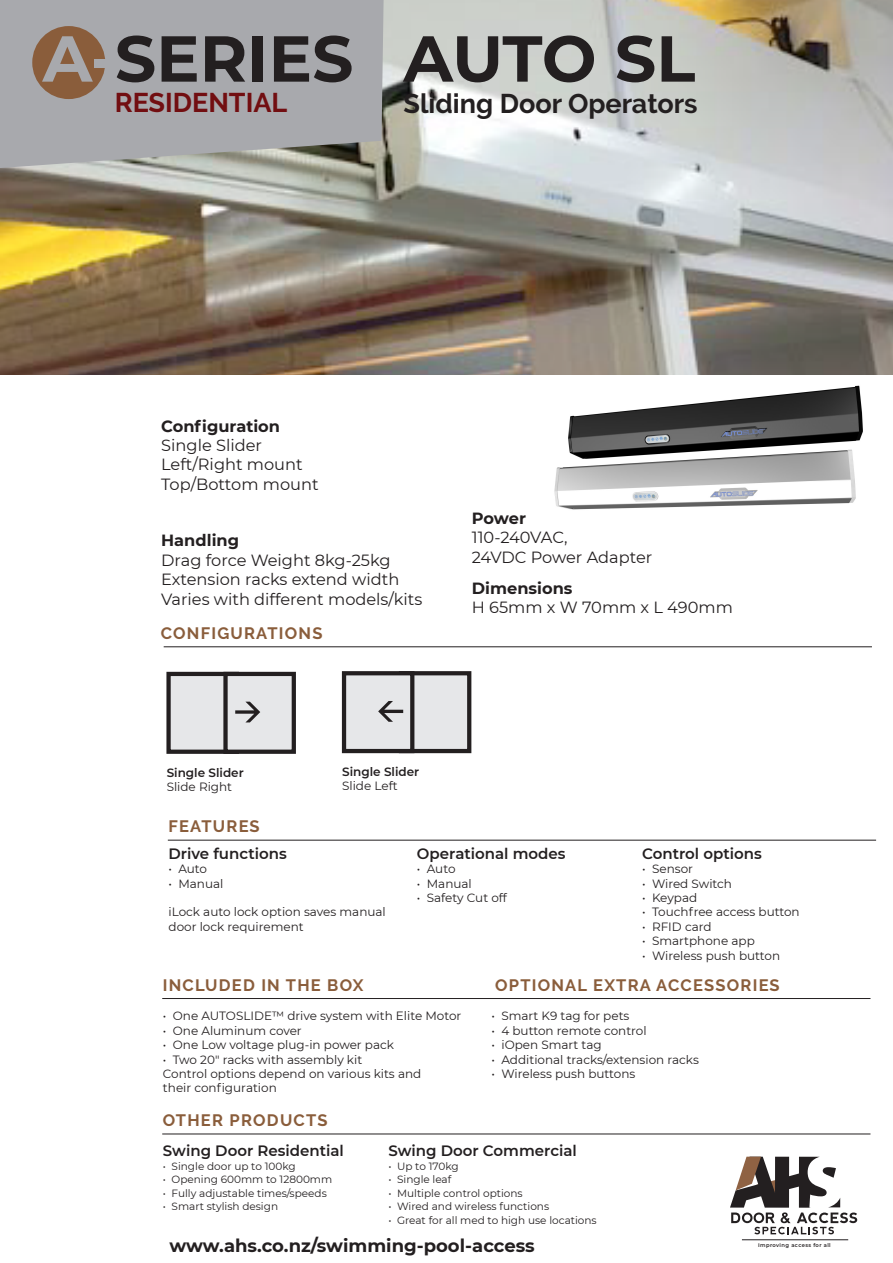
<style>
.page{position:relative;width:893px;height:1263px;background:#fff}
.page>*{position:absolute;margin:0;border:0;box-sizing:border-box;transform-origin:0 0}
.t1{font:700 64.8px "Montserrat";color:#231f20}
.t2{font:700 27px "Raleway";color:#231f20}
.t3{font:700 27px "Raleway";color:#720e11}
.t4{font:700 18px "Montserrat";color:#231f20}
.t5{font:700 16.5px "Raleway";letter-spacing:.075em;color:#8a5d3b}
.t6{font:16.2px/19.5px "Montserrat";color:#231f20}
.t7{font:700 16.2px "Montserrat";color:#231f20}
.t8{font:600 15px "Montserrat";color:#231f20}
.t9{font:12px/14.4px "Montserrat";color:#231f20}
.t10{font:600 12px "Montserrat";color:#231f20}
.t11{font:10.5px "Montserrat";color:#231f20}
.t12{font:600 5.25px "Montserrat";letter-spacing:.075em;color:#231f20}
.s1{color:#a8a9ad}
</style>
<div class="page">
<img style="left:554px;top:385px;width:309px;height:125px">
<img style="left:0;top:1px;width:893px;height:374px">
<hr style="left:168px;top:840px;width:708px;height:1px;background:#231f20">
<hr style="left:164px;top:646px;width:708px;height:1px;background:#231f20">
<hr style="left:162px;top:998px;width:708px;height:1px;background:#231f20">
<hr style="left:162px;top:1133px;width:708px;height:1px;background:#231f20">
<div style="left:166px;top:672px;width:73px;height:82px;background:#e6e7e9;border:4px solid #231f20"></div>
<div style="left:223px;top:672px;width:73px;height:82px;background:#e6e7e9;border:4px solid #231f20"></div>
<svg style="left:0;top:0;width:384px;height:168px;fill:#a8a9ad"></svg>
<div style="left:32px;top:26px;width:73px;height:73px;background:#8a5d3b;border-radius:50%"></div>
<svg style="left:235px;top:702px;width:25px;height:20px"></svg>
<svg style="left:730px;top:1157px;width:127px;height:77px"></svg>
<hr style="left:742px;top:1239px;width:106px;height:1px;background:#231f20">
<div style="left:399px;top:671px;width:72px;height:82px;background:#e6e7e9;border:4px solid #231f20"></div>
<div style="left:342px;top:671px;width:72px;height:82px;background:#e6e7e9;border:4px solid #231f20"></div>
<svg style="left:378px;top:701px;width:25px;height:21px"></svg>
<h1 class="t1" style="left:43px;top:12px;width:312px"><span class="s1">A-</span>SERIES</h1>
<h2 class="t3" style="left:115px;top:87px;width:174px">RESIDENTIAL</h2>
<h1 class="t1" style="left:403px;top:12px;width:293px">AUTO SL</h1>
<h2 class="t2" style="left:403px;top:88px;width:296px">Sliding Door Operators</h2>
<h3 class="t7" style="left:161px;top:414px;width:120px">Configuration</h3>
<h3 class="t6" style="left:161px;top:435px;width:159px">Single Slider<br>Left/Right mount<br>Top/Bottom mount</h3>
<h3 class="t7" style="left:161px;top:529px;width:79px">Handling</h3>
<h3 class="t6" style="left:161px;top:550px;width:263px">Drag force Weight 8kg-25kg<br>Extension racks extend width<br>Varies with different models/kits</h3>
<h3 class="t5" style="left:161px;top:624px;width:163px">CONFIGURATIONS</h3>
<h3 class="t7" style="left:472px;top:506px;width:56px">Power</h3>
<h3 class="t6" style="left:472px;top:527px;width:182px">110-240VAC,<br>24VDC Power Adapter</h3>
<h3 class="t7" style="left:472px;top:576px;width:102px">Dimensions</h3>
<h3 class="t6" style="left:472px;top:597px;width:262px">H 65mm x W 70mm x L 490mm</h3>
<p class="t10" style="left:167px;top:764px;width:79px">Single Slider</p>
<p class="t9" style="left:167px;top:779px;width:67px">Slide Right</p>
<h3 class="t5" style="left:168px;top:817px;width:93px">FEATURES</h3>
<p class="t10" style="left:342px;top:763px;width:79px">Single Slider</p>
<p class="t9" style="left:342px;top:778px;width:57px">Slide Left</p>
<p class="t8" style="left:169px;top:843px;width:120px">Drive functions</p>
<p class="t9" style="left:169px;top:861px;width:40px">• Auto</p>
<p class="t9" style="left:169px;top:876px;width:56px">• Manual</p>
<p class="t9" style="left:169px;top:904px;width:219px">iLock auto lock option saves manual door lock requirement</p>
<p class="t8" style="left:417px;top:843px;width:150px">Operational modes</p>
<p class="t9" style="left:417px;top:861px;width:40px">• Auto</p>
<p class="t9" style="left:417px;top:876px;width:56px">• Manual</p>
<p class="t9" style="left:417px;top:890px;width:92px">• Safety Cut off</p>
<p class="t8" style="left:642px;top:843px;width:121px">Control options</p>
<p class="t9" style="left:642px;top:861px;width:52px">• Sensor</p>
<p class="t9" style="left:642px;top:876px;width:91px">• Wired Switch</p>
<p class="t9" style="left:642px;top:890px;width:57px">• Keypad</p>
<p class="t9" style="left:642px;top:904px;width:159px">• Touchfree access button</p>
<p class="t9" style="left:642px;top:919px;width:71px">• RFID card</p>
<p class="t9" style="left:642px;top:933px;width:114px">• Smartphone app</p>
<p class="t9" style="left:642px;top:948px;width:139px">• Wireless push button</p>
<h3 class="t5" style="left:163px;top:975px;width:202px">INCLUDED IN THE BOX</h3>
<p class="t9" style="left:163px;top:1008px;width:300px">• One AUTOSLIDE™ drive system with Elite Motor</p>
<p class="t9" style="left:163px;top:1023px;width:140px">• One Aluminum cover</p>
<p class="t9" style="left:163px;top:1037px;width:233px">• One Low voltage plug-in power pack</p>
<p class="t9" style="left:163px;top:1051px;width:260px">• Two 20″ racks with assembly kit<br>Control options depend on various kits and their configuration</p>
<h3 class="t5" style="left:495px;top:976px;width:286px">OPTIONAL EXTRA ACCESSORIES</h3>
<p class="t9" style="left:492px;top:1008px;width:139px">• Smart K9 tag for pets</p>
<p class="t9" style="left:492px;top:1023px;width:157px">• 4 button remote control</p>
<p class="t9" style="left:492px;top:1037px;width:112px">• iOpen Smart tag</p>
<p class="t9" style="left:492px;top:1051px;width:209px">• Additional tracks/extension racks</p>
<p class="t9" style="left:492px;top:1066px;width:145px">• Wireless push buttons</p>
<h3 class="t5" style="left:163px;top:1111px;width:166px">OTHER PRODUCTS</h3>
<p class="t8" style="left:163px;top:1140px;width:182px">Swing Door Residential</p>
<p class="t11" style="left:163px;top:1159px;width:134px">• Single door up to 100kg</p>
<p class="t11" style="left:163px;top:1172px;width:171px">• Opening 600mm to 12800mm</p>
<p class="t11" style="left:163px;top:1186px;width:165px">• Fully adjustable times/speeds</p>
<p class="t11" style="left:163px;top:1199px;width:117px">• Smart stylish design</p>
<p class="t8" style="left:388px;top:1140px;width:190px">Swing Door Commercial</p>
<p class="t11" style="left:388px;top:1159px;width:72px">• Up to 170kg</p>
<p class="t11" style="left:388px;top:1172px;width:64px">• Single leaf</p>
<p class="t11" style="left:388px;top:1186px;width:136px">• Multiple control options</p>
<p class="t11" style="left:388px;top:1199px;width:162px">• Wired and wireless functions</p>
<p class="t11" style="left:388px;top:1213px;width:210px">• Great for all med to high use locations</p>
<h3 class="t4" style="left:170px;top:1233px;width:367px">www.ahs.co.nz/swimming-pool-access</h3>
<p class="t12" style="left:758px;top:1242px;width:74px">Improving access for all</p>
</div>
